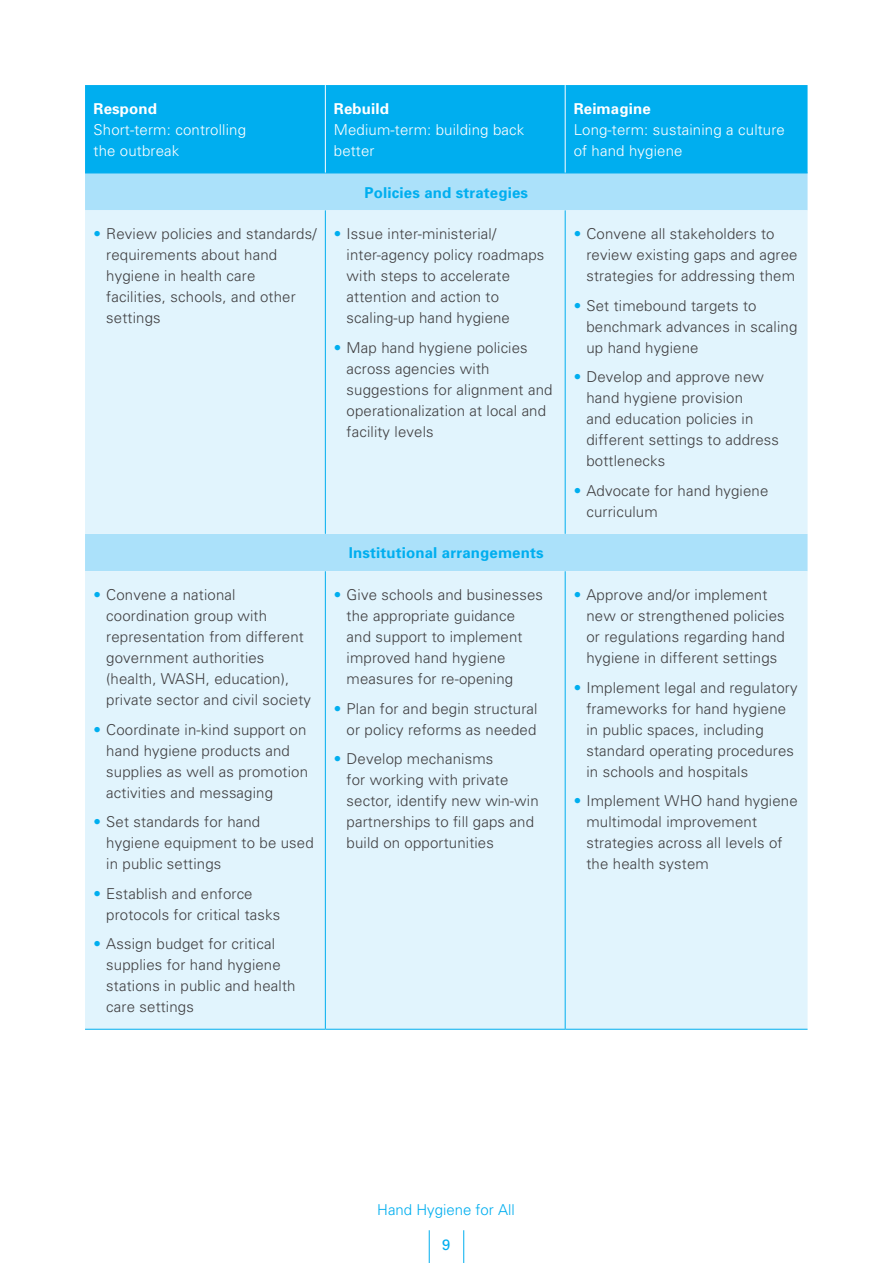
<style>
.page{position:relative;width:893px;height:1263px;background:#fff}
.page>*{position:absolute;margin:0;border:0;box-sizing:border-box;transform-origin:0 0}
.t1{font:300 15px/21px "Univers";letter-spacing:.01em;color:#414042}
.t2{font:300 15px/21px "Univers";letter-spacing:.01em;color:#fff}
.t3{font:700 15px "Univers";letter-spacing:.01em;color:#00aeef}
.t4{font:700 15px "Univers";letter-spacing:.01em;color:#fff}
.t5{font:300 15px "Univers";color:#00aeef}
.t6{font:15px "Univers";color:#00aeef}
.s1{color:#00aeef}
</style>
<div class="page">
<hr style="left:429px;top:1230px;width:1px;height:33px;background:#00aeef">
<hr style="left:463px;top:1230px;width:1px;height:33px;background:#00aeef">
<div style="left:85px;top:85px;width:722px;height:88px;background:#00aeef"></div>
<div style="left:85px;top:174px;width:722px;height:36px;background:#abe1fa"></div>
<div style="left:85px;top:210px;width:722px;height:819px;background:#e1f4fd"></div>
<hr style="left:325px;top:210px;width:1px;height:324px;background:#00aeef">
<hr style="left:565px;top:210px;width:1px;height:324px;background:#00aeef">
<hr style="left:325px;top:571px;width:1px;height:458px;background:#00aeef">
<hr style="left:565px;top:571px;width:1px;height:458px;background:#00aeef">
<hr style="left:85px;top:173px;width:240px;height:1px;background:#00aeef">
<hr style="left:325px;top:173px;width:240px;height:1px;background:#00aeef">
<hr style="left:565px;top:173px;width:242px;height:1px;background:#00aeef">
<hr style="left:85px;top:1029px;width:240px;height:1px;background:#00aeef">
<hr style="left:325px;top:1029px;width:240px;height:1px;background:#00aeef">
<hr style="left:565px;top:1029px;width:242px;height:1px;background:#00aeef">
<hr style="left:325px;top:85px;width:1px;height:88px;background:#fff">
<hr style="left:565px;top:85px;width:1px;height:88px;background:#fff">
<p class="t4" style="left:94px;top:100px;width:65px">Respond</p>
<p class="t2" style="left:94px;top:119px;width:154px">Short-term: controlling the outbreak</p>
<p class="t4" style="left:334px;top:100px;width:57px">Rebuild</p>
<p class="t2" style="left:334px;top:119px;width:192px">Medium-term: building back better</p>
<p class="t4" style="left:574px;top:100px;width:79px">Reimagine</p>
<p class="t2" style="left:574px;top:119px;width:213px">Long-term: sustaining a culture of hand hygiene</p>
<p class="t3" style="left:365px;top:183px;width:165px">Policies and strategies</p>
<p class="t1" style="left:106px;top:223px;width:212px;text-indent:-13px"><span class="s1">•</span> Review policies and standards/ requirements about hand hygiene in health care facilities, schools, and other settings</p>
<p class="t1" style="left:347px;top:223px;width:199px;text-indent:-13px"><span class="s1">•</span> Issue inter-ministerial/ inter-agency policy roadmaps with steps to accelerate attention and action to scaling-up hand hygiene</p>
<p class="t1" style="left:347px;top:337px;width:207px;text-indent:-13px"><span class="s1">•</span> Map hand hygiene policies across agencies with suggestions for alignment and operationalization at local and facility levels</p>
<p class="t1" style="left:586px;top:223px;width:213px;text-indent:-13px"><span class="s1">•</span> Convene all stakeholders to review existing gaps and agree strategies for addressing them</p>
<p class="t1" style="left:586px;top:295px;width:212px;text-indent:-13px"><span class="s1">•</span> Set timebound targets to benchmark advances in scaling up hand hygiene</p>
<p class="t1" style="left:586px;top:366px;width:194px;text-indent:-13px"><span class="s1">•</span> Develop and approve new hand hygiene provision<br>and education policies in different settings to address bottlenecks</p>
<p class="t1" style="left:586px;top:480px;width:184px;text-indent:-13px"><span class="s1">•</span> Advocate for hand hygiene curriculum</p>
<p class="t3" style="left:349px;top:544px;width:196px">Institutional arrangements</p>
<p class="t1" style="left:106px;top:584px;width:206px;text-indent:-13px"><span class="s1">•</span> Convene a national coordination group with representation from different government authorities (health, WASH, education), private sector and civil society</p>
<p class="t1" style="left:106px;top:719px;width:203px;text-indent:-13px"><span class="s1">•</span> Coordinate in-kind support on hand hygiene products and supplies as well as promotion activities and messaging</p>
<p class="t1" style="left:106px;top:811px;width:209px;text-indent:-13px"><span class="s1">•</span> Set standards for hand hygiene equipment to be used in public settings</p>
<p class="t1" style="left:106px;top:883px;width:176px;text-indent:-13px"><span class="s1">•</span> Establish and enforce protocols for critical tasks</p>
<p class="t1" style="left:106px;top:933px;width:191px;text-indent:-13px"><span class="s1">•</span> Assign budget for critical supplies for hand hygiene stations in public and health care settings</p>
<p class="t1" style="left:347px;top:584px;width:198px;text-indent:-13px"><span class="s1">•</span> Give schools and businesses the appropriate guidance and support to implement improved hand hygiene measures for re-opening</p>
<p class="t1" style="left:334px;top:698px;width:205px;text-align:right"><span class="s1">•</span> Plan for and begin structural or policy reforms as needed</p>
<p class="t1" style="left:347px;top:748px;width:194px;text-indent:-13px"><span class="s1">•</span> Develop mechanisms<br>for working with private sector, identify new win-win partnerships to fill gaps and build on opportunities</p>
<p class="t1" style="left:586px;top:584px;width:200px;text-indent:-13px"><span class="s1">•</span> Approve and/or implement new or strengthened policies or regulations regarding hand hygiene in different settings</p>
<p class="t1" style="left:586px;top:677px;width:213px;text-indent:-13px"><span class="s1">•</span> Implement legal and regulatory frameworks for hand hygiene in public spaces, including standard operating procedures in schools and hospitals</p>
<p class="t1" style="left:586px;top:790px;width:213px;text-indent:-13px"><span class="s1">•</span> Implement WHO hand hygiene multimodal improvement strategies across all levels of the health system</p>
<p class="t5" style="left:377px;top:1201px;width:139px">Hand Hygiene for All</p>
<p class="t6" style="left:442px;top:1236px;width:10px">9</p>
</div>
